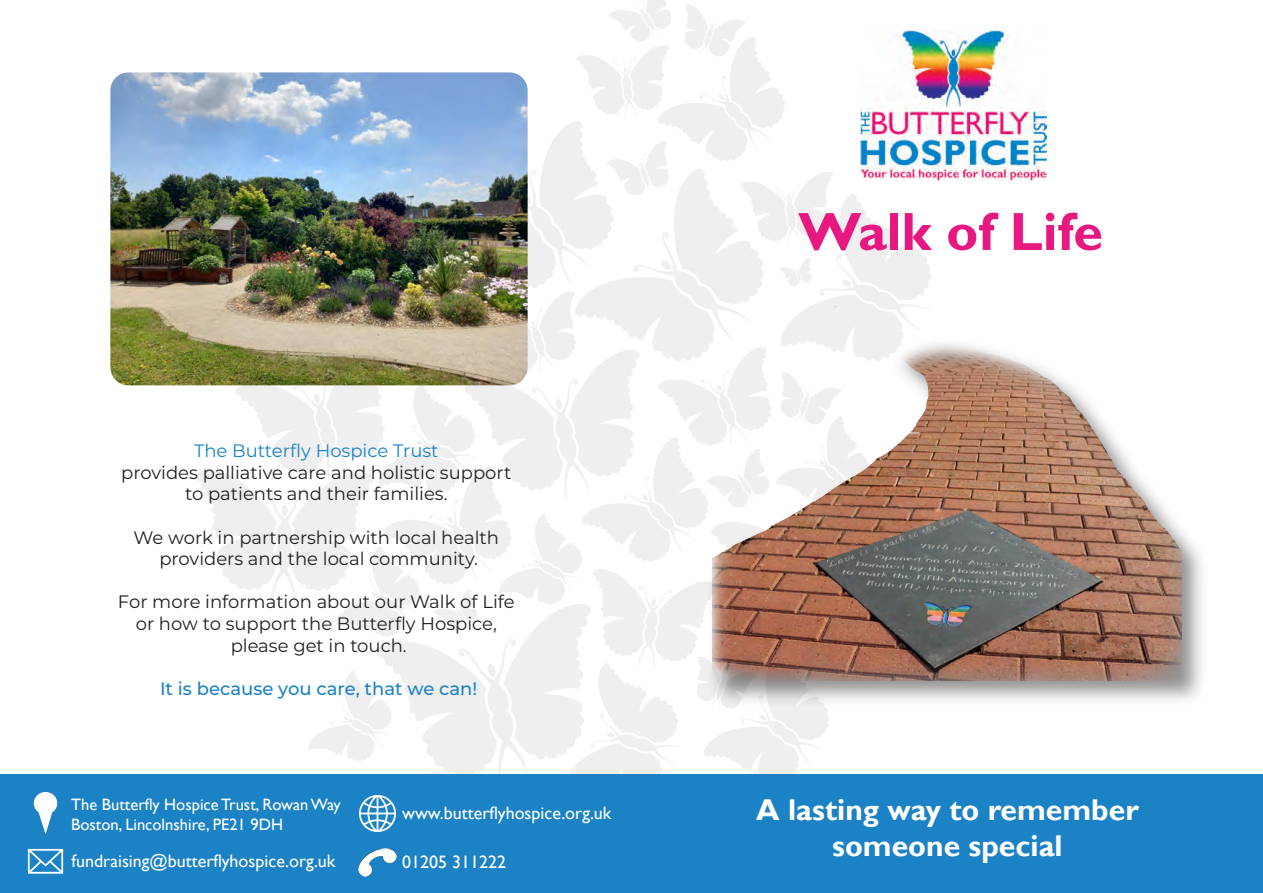
<style>
.page{position:relative;width:1263px;height:893px;background:#fff}
.page>*{position:absolute;margin:0;border:0;box-sizing:border-box;transform-origin:0 0}
.t1{font:700 54px "Gill Sans";color:#e81881}
.t2{font:700 30px/36px "Gill Sans";color:#fff;text-align:center}
.t3{font:18px/21.6px "Montserrat";color:#231f20;text-align:center}
.t4{font:18px "Gill Sans";color:#fff}
.t5{font:500 18px "Montserrat";color:#1b82c5}
.t6{font:18px "Montserrat";color:#1b82c5}
.t7{font:16.5px/19.8px "Gill Sans";color:#fff}
</style>
<div class="page">
<img style="left:578px;top:563px;width:122px;height:89px">
<img style="left:652px;top:339px;width:48px;height:129px">
<img style="left:384px;top:388px;width:115px;height:131px">
<img style="left:384px;top:591px;width:250px;height:174px">
<img style="left:336px;top:538px;width:106px;height:121px">
<img style="left:557px;top:652px;width:135px;height:121px">
<img style="left:437px;top:765px;width:175px;height:10px">
<img style="left:432px;top:586px;width:58px;height:55px">
<img style="left:196px;top:471px;width:187px;height:138px">
<img style="left:303px;top:663px;width:111px;height:112px">
<img style="left:348px;top:769px;width:100px;height:6px">
<img style="left:228px;top:385px;width:195px;height:117px">
<img style="left:695px;top:639px;width:169px;height:136px">
<img style="left:682px;top:653px;width:80px;height:68px">
<img style="left:477px;top:331px;width:123px;height:58px">
<img style="left:737px;top:172px;width:110px;height:82px">
<img style="left:387px;top:385px;width:111px;height:3px">
<img style="left:528px;top:122px;width:134px;height:209px">
<img style="left:604px;top:137px;width:82px;height:71px">
<img style="left:650px;top:37px;width:171px;height:157px">
<img style="left:573px;top:55px;width:110px;height:72px">
<img style="left:670px;top:5px;width:80px;height:64px">
<img style="left:605px;top:0;width:85px;height:57px">
<div style="left:0;top:775px;width:1263px;height:118px;background:#1b82c5"></div>
<img style="left:860px;top:30px;width:187px;height:150px">
<img style="left:110px;top:72px;width:418px;height:313px">
<img style="left:700px;top:329px;width:502px;height:385px">
<img style="left:713px;top:298px;width:469px;height:383px">
<img style="left:33px;top:792px;width:25px;height:42px">
<img style="left:358px;top:848px;width:39px;height:29px">
<img style="left:27px;top:849px;width:37px;height:25px">
<img style="left:359px;top:795px;width:36px;height:36px">
<p class="t6" style="left:194px;top:438px;width:246px">The Butterfly Hospice Trust</p>
<p class="t3" style="left:121px;top:461px;width:392px">provides palliative care and holistic support to patients and their families.</p>
<p class="t3" style="left:134px;top:526px;width:367px">We work in partnership with local health providers and the local community.</p>
<p class="t3" style="left:118px;top:591px;width:398px">For more information about our Walk of Life or how to support the Butterfly Hospice, please get in touch.</p>
<p class="t5" style="left:160px;top:676px;width:319px">It is because you care, that we can!</p>
<p class="t7" style="left:71px;top:795px;width:271px">The Butterfly Hospice Trust, Rowan Way<br>Boston, Lincolnshire, PE21 9DH</p>
<p class="t4" style="left:72px;top:851px;width:265px">fundraising@butterflyhospice.org.uk</p>
<p class="t4" style="left:402px;top:851px;width:106px">01205 311222</p>
<p class="t4" style="left:402px;top:802px;width:211px">www.butterflyhospice.org.uk</p>
<h1 class="t1" style="left:798px;top:199px;width:306px">Walk of Life</h1>
<h2 class="t2" style="left:756px;top:793px;width:384px">A lasting way to remember someone special</h2>
</div>
